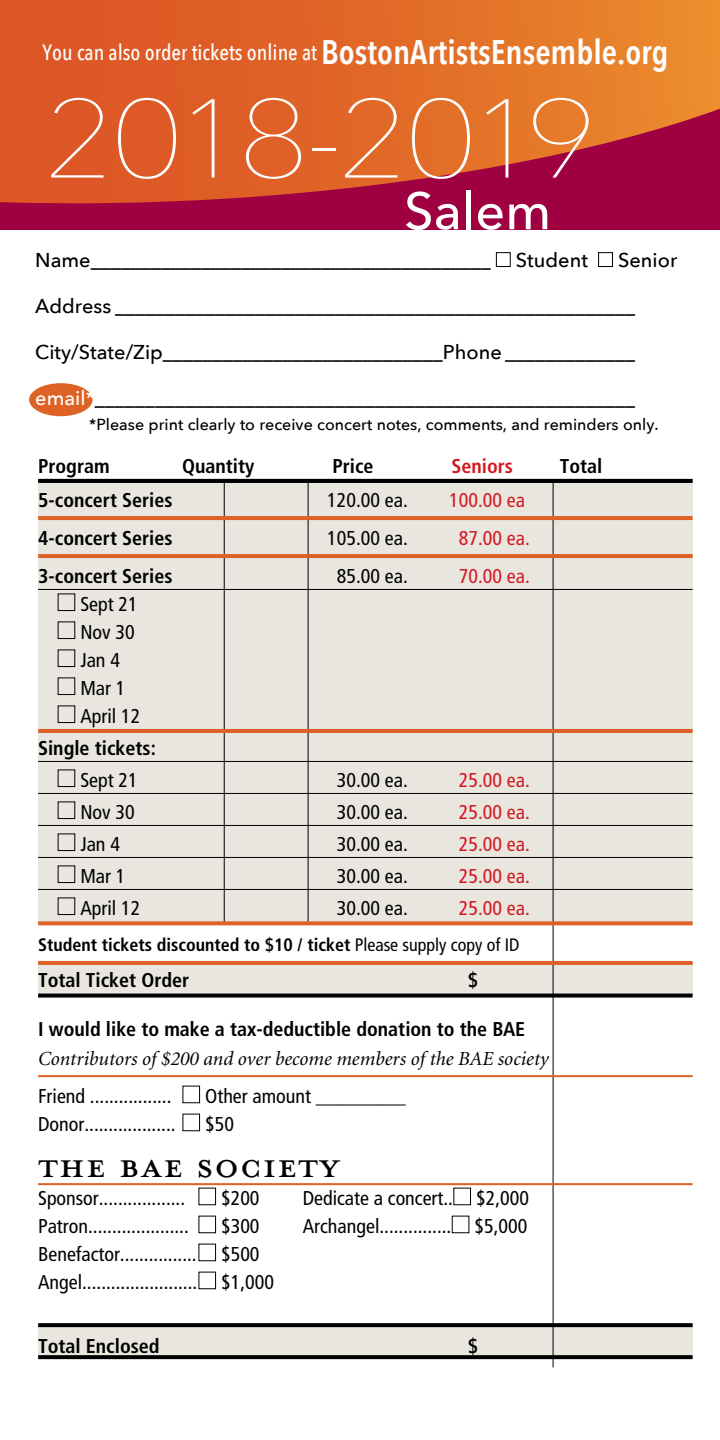
<style>
.page{position:relative;width:720px;height:1440px;background:#fff}
.page>*{position:absolute;margin:0;border:0;box-sizing:border-box;transform-origin:0 0}
.t1{font:200 110.8px "Avenir Next";letter-spacing:-.08em;color:#fff;scale:1.19 1}
.t2{font:500 52px "Avenir Next";color:#fff}
.t3{font:50px "Mrs Eaves Petite Caps";letter-spacing:.01em;color:#000}
.t4{font:500 22px "Avenir Next Condensed";color:#fff}
.t5{font:condensed 20px/28px "Frutiger";color:#000}
.t6{font:500 20px "Avenir Next";color:#000}
.t7{font:700 condensed 20px "Frutiger";color:#000}
.t8{font:condensed 20px "Frutiger";color:#d51721}
.t9{font:italic 20px "Minion";color:#000}
.t10{font:700 condensed 20px "Frutiger";color:#d51721}
.t11{font:700 condensed 18px "Frutiger";color:#000}
.t12{font:500 16px "Avenir Next";color:#000}
.s1{font-weight:600;font-size:34px}
.s2{color:#fff}
.s3{font-weight:400}
</style>
<div class="page">
<div style="left:0;top:85px;width:720px;height:144px;background:#9e0041"></div>
<svg style="left:0;top:0;width:720px;height:204px;background:#d85a2a"></svg>
<div style="left:29px;top:383px;width:64px;height:33px;background:#de6225;border-radius:50%"></div>
<div style="left:496px;top:252px;width:15px;height:15px;border:1px solid #000"></div>
<div style="left:598px;top:252px;width:15px;height:15px;border:1px solid #000"></div>
<div style="left:38px;top:1324px;width:655px;height:33px;background:#e8e6df"></div>
<div style="left:38px;top:964px;width:655px;height:30px;background:#e8e6df"></div>
<div style="left:38px;top:478px;width:655px;height:444px;background:#e8e6df"></div>
<hr style="left:224px;top:481px;width:1px;height:443px;background:#000">
<hr style="left:308px;top:481px;width:1px;height:443px;background:#000">
<hr style="left:553px;top:481px;width:1px;height:886px;background:#000">
<hr style="left:38px;top:479px;width:655px;height:4px;background:#000">
<hr style="left:38px;top:516px;width:655px;height:4px;background:#de6225">
<hr style="left:38px;top:554px;width:655px;height:4px;background:#de6225">
<hr style="left:38px;top:589px;width:655px;height:1px;background:#000">
<hr style="left:38px;top:729px;width:655px;height:4px;background:#de6225">
<hr style="left:38px;top:761px;width:655px;height:1px;background:#000">
<hr style="left:38px;top:793px;width:655px;height:1px;background:#000">
<hr style="left:38px;top:825px;width:655px;height:1px;background:#000">
<hr style="left:38px;top:857px;width:655px;height:1px;background:#000">
<hr style="left:38px;top:889px;width:655px;height:1px;background:#000">
<svg style="left:38px;top:921px;width:655px;height:4px;background:#de6d35"></svg>
<hr style="left:38px;top:961px;width:655px;height:4px;background:#de6225">
<svg style="left:38px;top:994px;width:655px;height:4px;background:#1c1c1c"></svg>
<hr style="left:38px;top:1075px;width:655px;height:2px;background:#de6225">
<hr style="left:38px;top:1183px;width:655px;height:2px;background:#de6225">
<svg style="left:38px;top:1323px;width:655px;height:4px;background:#090909"></svg>
<svg style="left:38px;top:1355px;width:655px;height:4px;background:#080808"></svg>
<div style="left:58px;top:594px;width:17px;height:17px;border:1px solid #000"></div>
<div style="left:58px;top:622px;width:17px;height:17px;border:1px solid #000"></div>
<div style="left:58px;top:650px;width:17px;height:17px;border:1px solid #000"></div>
<div style="left:58px;top:678px;width:17px;height:17px;border:1px solid #000"></div>
<div style="left:58px;top:706px;width:17px;height:17px;border:1px solid #000"></div>
<div style="left:58px;top:770px;width:17px;height:17px;border:1px solid #000"></div>
<div style="left:58px;top:802px;width:17px;height:17px;border:1px solid #000"></div>
<div style="left:58px;top:834px;width:17px;height:17px;border:1px solid #000"></div>
<div style="left:58px;top:866px;width:17px;height:17px;border:1px solid #000"></div>
<div style="left:58px;top:898px;width:17px;height:17px;border:1px solid #000"></div>
<div style="left:183px;top:1086px;width:17px;height:17px;border:1px solid #000"></div>
<div style="left:183px;top:1114px;width:17px;height:17px;border:1px solid #000"></div>
<div style="left:199px;top:1188px;width:17px;height:17px;border:1px solid #000"></div>
<div style="left:454px;top:1188px;width:17px;height:17px;border:1px solid #000"></div>
<div style="left:199px;top:1216px;width:17px;height:17px;border:1px solid #000"></div>
<div style="left:199px;top:1244px;width:17px;height:17px;border:1px solid #000"></div>
<div style="left:199px;top:1272px;width:17px;height:17px;border:1px solid #000"></div>
<p class="t4" style="left:43px;top:39px;width:627px">You can also order tickets online at <span class="s1">BostonArtistsEnsemble.org</span></p>
<h1 class="t1" style="left:43px;top:46px;width:468px">2018-2019</h1>
<h2 class="t2" style="left:404px;top:167px;width:149px">Salem</h2>
<p class="t6" style="left:35px;top:243px;width:457px">Name________________________________________</p>
<p class="t6" style="left:516px;top:243px;width:73px">Student</p>
<p class="t6" style="left:618px;top:243px;width:61px">Senior</p>
<p class="t6" style="left:35px;top:289px;width:601px">Address ____________________________________________________</p>
<p class="t6" style="left:35px;top:335px;width:601px">City/State/Zip____________________________Phone _____________</p>
<p class="t6" style="left:35px;top:381px;width:601px"><span class="s2">email*</span>______________________________________________________</p>
<p class="t12" style="left:89px;top:411px;width:571px">*Please print clearly to receive concert notes, comments, and reminders only.</p>
<p class="t7" style="left:38px;top:454px;width:73px">Program</p>
<p class="t7" style="left:182px;top:454px;width:74px">Quantity</p>
<p class="t7" style="left:332px;top:454px;width:43px">Price</p>
<p class="t10" style="left:452px;top:454px;width:63px">Seniors</p>
<p class="t7" style="left:560px;top:454px;width:44px">Total</p>
<p class="t7" style="left:38px;top:488px;width:136px">5-concert Series</p>
<p class="t5" style="left:327px;top:486px;width:82px">120.00 ea.</p>
<p class="t8" style="left:449px;top:488px;width:77px">100.00 ea</p>
<p class="t7" style="left:38px;top:526px;width:136px">4-concert Series</p>
<p class="t5" style="left:327px;top:524px;width:82px">105.00 ea.</p>
<p class="t8" style="left:459px;top:526px;width:72px">87.00 ea.</p>
<p class="t7" style="left:38px;top:564px;width:136px">3-concert Series</p>
<p class="t5" style="left:337px;top:562px;width:72px">85.00 ea.</p>
<p class="t8" style="left:459px;top:564px;width:72px">70.00 ea.</p>
<p class="t5" style="left:80px;top:590px;width:61px">Sept 21<br>Nov 30<br>Jan 4<br>Mar 1<br>April 12</p>
<p class="t7" style="left:38px;top:736px;width:119px">Single tickets:</p>
<p class="t5" style="left:80px;top:766px;width:59px">Sept 21</p>
<p class="t5" style="left:337px;top:766px;width:72px">30.00 ea.</p>
<p class="t8" style="left:459px;top:768px;width:72px">25.00 ea.</p>
<p class="t5" style="left:80px;top:798px;width:56px">Nov 30</p>
<p class="t5" style="left:337px;top:798px;width:72px">30.00 ea.</p>
<p class="t8" style="left:459px;top:800px;width:72px">25.00 ea.</p>
<p class="t5" style="left:80px;top:830px;width:41px">Jan 4</p>
<p class="t5" style="left:337px;top:830px;width:72px">30.00 ea.</p>
<p class="t8" style="left:459px;top:832px;width:72px">25.00 ea.</p>
<p class="t5" style="left:80px;top:862px;width:47px">Mar 1</p>
<p class="t5" style="left:337px;top:862px;width:72px">30.00 ea.</p>
<p class="t8" style="left:459px;top:864px;width:72px">25.00 ea.</p>
<p class="t5" style="left:80px;top:894px;width:61px">April 12</p>
<p class="t5" style="left:337px;top:894px;width:72px">30.00 ea.</p>
<p class="t8" style="left:459px;top:896px;width:72px">25.00 ea.</p>
<p class="t11" style="left:38px;top:934px;width:483px">Student tickets discounted to $10 / ticket <span class="s3">Please supply copy of ID</span></p>
<p class="t7" style="left:38px;top:968px;width:153px">Total Ticket Order</p>
<p class="t7" style="left:468px;top:968px;width:12px">$</p>
<p class="t7" style="left:38px;top:1017px;width:489px">I would like to make a tax-deductible donation to the BAE</p>
<p class="t9" style="left:38px;top:1049px;width:512px">Contributors of $200 and over become members of the BAE society</p>
<p class="t5" style="left:38px;top:1082px;width:135px">Friend .................</p>
<p class="t5" style="left:205px;top:1082px;width:202px">Other amount _________</p>
<p class="t5" style="left:38px;top:1110px;width:139px">Donor...................</p>
<p class="t5" style="left:205px;top:1110px;width:30px">$50</p>
<h3 class="t3" style="left:38px;top:1136px;width:303px">the bae society</h3>
<p class="t5" style="left:38px;top:1184px;width:149px">Sponsor..................</p>
<p class="t5" style="left:221px;top:1184px;width:40px">$200</p>
<p class="t5" style="left:303px;top:1184px;width:228px">Dedicate a concert.. $2,000</p>
<p class="t5" style="left:38px;top:1212px;width:152px">Patron.....................</p>
<p class="t5" style="left:221px;top:1212px;width:40px">$300</p>
<p class="t5" style="left:303px;top:1212px;width:226px">Archangel............... $5,000</p>
<p class="t5" style="left:38px;top:1240px;width:237px">Benefactor................ $500<br>Angel........................ $1,000</p>
<p class="t7" style="left:38px;top:1334px;width:123px">Total Enclosed</p>
<p class="t7" style="left:468px;top:1334px;width:12px">$</p>
</div>
